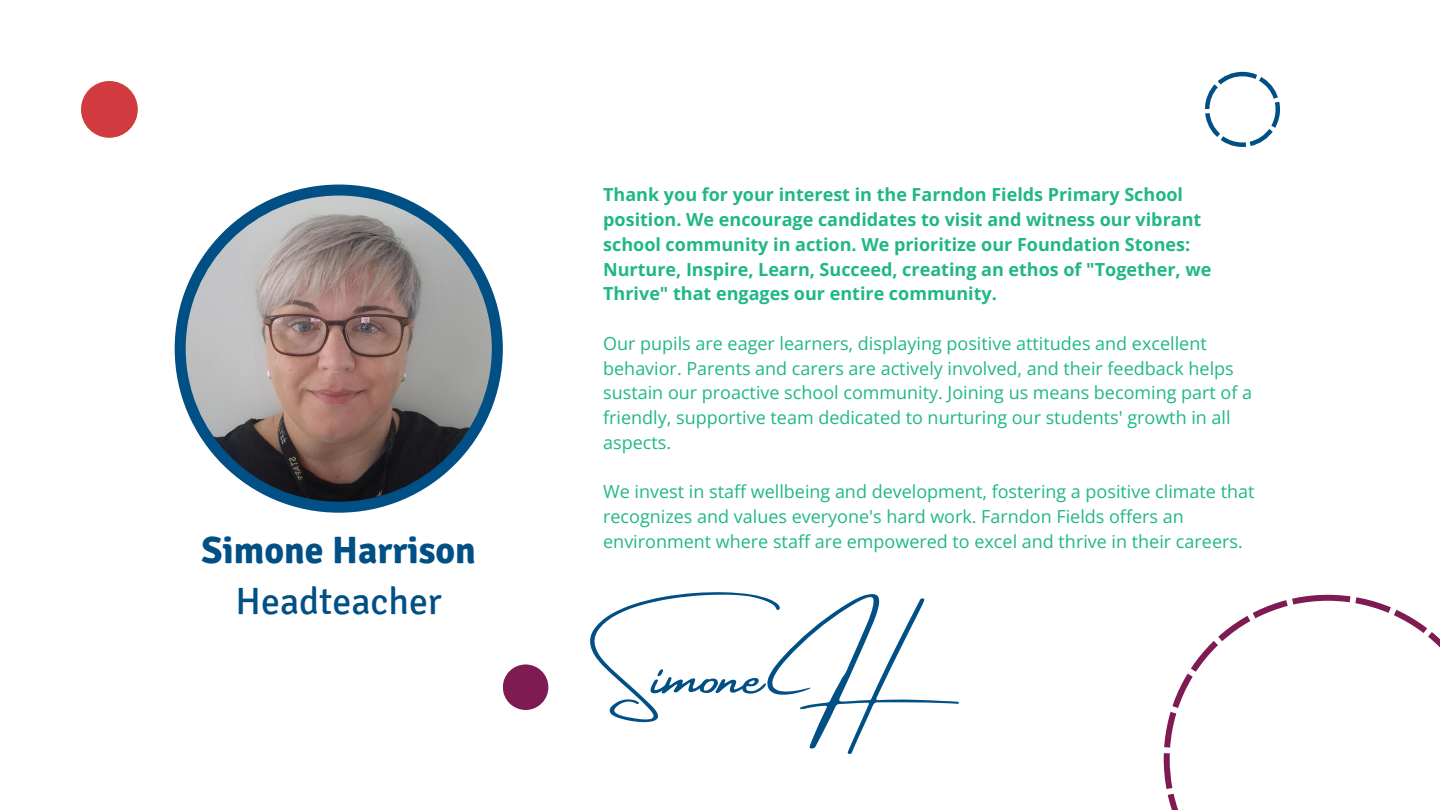
<style>
.page{position:relative;width:1440px;height:810px;background:#fff}
.page>*{position:absolute;margin:0;border:0;box-sizing:border-box;transform-origin:0 0}
.t1{font:69px "Amsterdam Four";color:#004f85}
.t2{font:700 37.8px "Signika";color:#004f85}
.t3{font:37.8px "Signika";color:#004f85}
.t4{font:18px/24.8px "Open Sans";color:#20b788}
.t5{font:700 18px/24.8px "Open Sans";color:#20b788}
</style>
<div class="page">
<div style="left:175px;top:185px;width:328px;height:328px;background:#004f85;border-radius:50%"></div>
<svg style="left:1164px;top:595px;width:276px;height:215px"></svg>
<div style="left:81px;top:81px;width:57px;height:57px;background:#d13a3f;border-radius:50%"></div>
<svg style="left:1205px;top:72px;width:75px;height:75px"></svg>
<div style="left:503px;top:664px;width:45px;height:46px;background:#7e1b53;border-radius:50%"></div>
<img style="left:186px;top:196px;width:306px;height:306px;border-radius:50%">
<h2 class="t5" style="left:603px;top:182px;width:610px">Thank you for your interest in the Farndon Fields Primary School position. We encourage candidates to visit and witness our vibrant school community in action. We prioritize our Foundation Stones:<br>Nurture, Inspire, Learn, Succeed, creating an ethos of "Together, we Thrive" that engages our entire community.</h2>
<h3 class="t4" style="left:603px;top:331px;width:650px">Our pupils are eager learners, displaying positive attitudes and excellent behavior. Parents and carers are actively involved, and their feedback helps sustain our proactive school community. Joining us means becoming part of a friendly, supportive team dedicated to nurturing our students' growth in all aspects.</h3>
<h4 class="t4" style="left:603px;top:479px;width:653px">We invest in staff wellbeing and development, fostering a positive climate that recognizes and values everyone's hard work. Farndon Fields offers an environment where staff are empowered to excel and thrive in their careers.</h4>
<p class="t2" style="left:202px;top:527px;width:276px">Simone Harrison</p>
<p class="t3" style="left:236px;top:579px;width:208px">Headteacher</p>
<h1 class="t1" style="left:603px;top:637px;width:379px">Simone H</h1>
</div>
